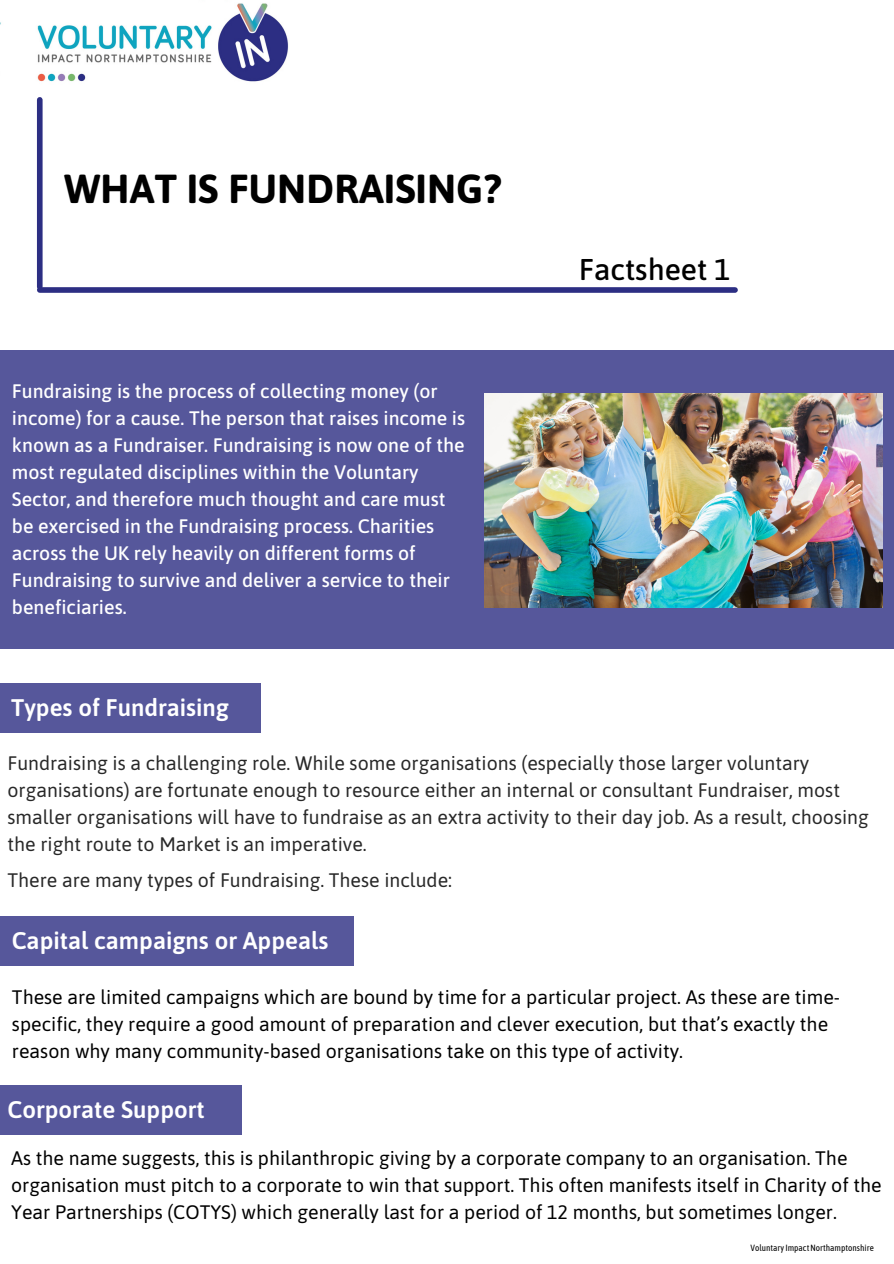
<style>
.page{position:relative;width:894px;height:1264px;background:#fff}
.page>*{position:absolute;margin:0;border:0;box-sizing:border-box;transform-origin:0 0}
.t1{font:700 40.5px "Asap";color:#000}
.t2{font:500 30px "Asap";color:#000}
.t3{font:600 24px "Asap";color:#fff}
.t4{font:19.5px/27px "Asap";color:#000}
.t5{font:500 19.5px/27px "Asap";color:#fff}
.t6{font:19.5px/27px "Asap";color:#282828}
.t7{font:9px "Asap Condensed";color:#000}
</style>
<div class="page">
<div style="left:0;top:350px;width:893px;height:299px;background:#56579b"></div>
<img style="left:0;top:3px;width:289px;height:79px">
<div style="left:37px;top:100px;width:6px;height:187px;background:#2c2e83"></div>
<div style="left:40px;top:287px;width:694px;height:6px;background:#2c2e83"></div>
<div style="left:0;top:683px;width:260px;height:50px;background:#56579b"></div>
<img style="left:484px;top:394px;width:397px;height:214px">
<div style="left:0;top:916px;width:353px;height:49px;background:#56579b"></div>
<div style="left:0;top:1084px;width:241px;height:50px;background:#56579b"></div>
<p class="t1" style="left:65px;top:165px;width:438px">WHAT IS FUNDRAISING?</p>
<p class="t5" style="left:12px;top:377px;width:454px">Fundraising is the process of collecting money (or income) for a cause. The person that raises income is known as a Fundraiser. Fundraising is now one of the most regulated disciplines within the Voluntary Sector, and therefore much thought and care must be exercised in the Fundraising process. Charities across the UK rely heavily on different forms of Fundraising to survive and deliver a service to their beneficiaries.</p>
<p class="t3" style="left:11px;top:693px;width:219px">Types of Fundraising</p>
<p class="t2" style="left:578px;top:252px;width:153px">Factsheet 1</p>
<p class="t6" style="left:8px;top:749px;width:862px">Fundraising is a challenging role. While some organisations (especially those larger voluntary organisations) are fortunate enough to resource either an internal or consultant Fundraiser, most smaller organisations will have to fundraise as an extra activity to their day job. As a result, choosing the right route to Market is an imperative.</p>
<p class="t6" style="left:8px;top:866px;width:446px">There are many types of Fundraising. These include:</p>
<p class="t3" style="left:12px;top:926px;width:318px">Capital campaigns or Appeals</p>
<p class="t4" style="left:12px;top:983px;width:829px">These are limited campaigns which are bound by time for a particular project. As these are time&shy;specific, they require a good amount of preparation and clever execution, but that’s exactly the reason why many community-based organisations take on this type of activity.</p>
<p class="t3" style="left:8px;top:1095px;width:199px">Corporate Support</p>
<p class="t4" style="left:11px;top:1144px;width:871px">As the name suggests, this is philanthropic giving by a corporate company to an organisation. The organisation must pitch to a corporate to win that support. This often manifests itself in Charity of the<br>Year Partnerships (COTYS) which generally last for a period of 12 months, but sometimes longer.</p>
<p class="t7" style="left:750px;top:1241px;width:125px">VoluntaryImpactNorthamptonshire</p>
</div>
